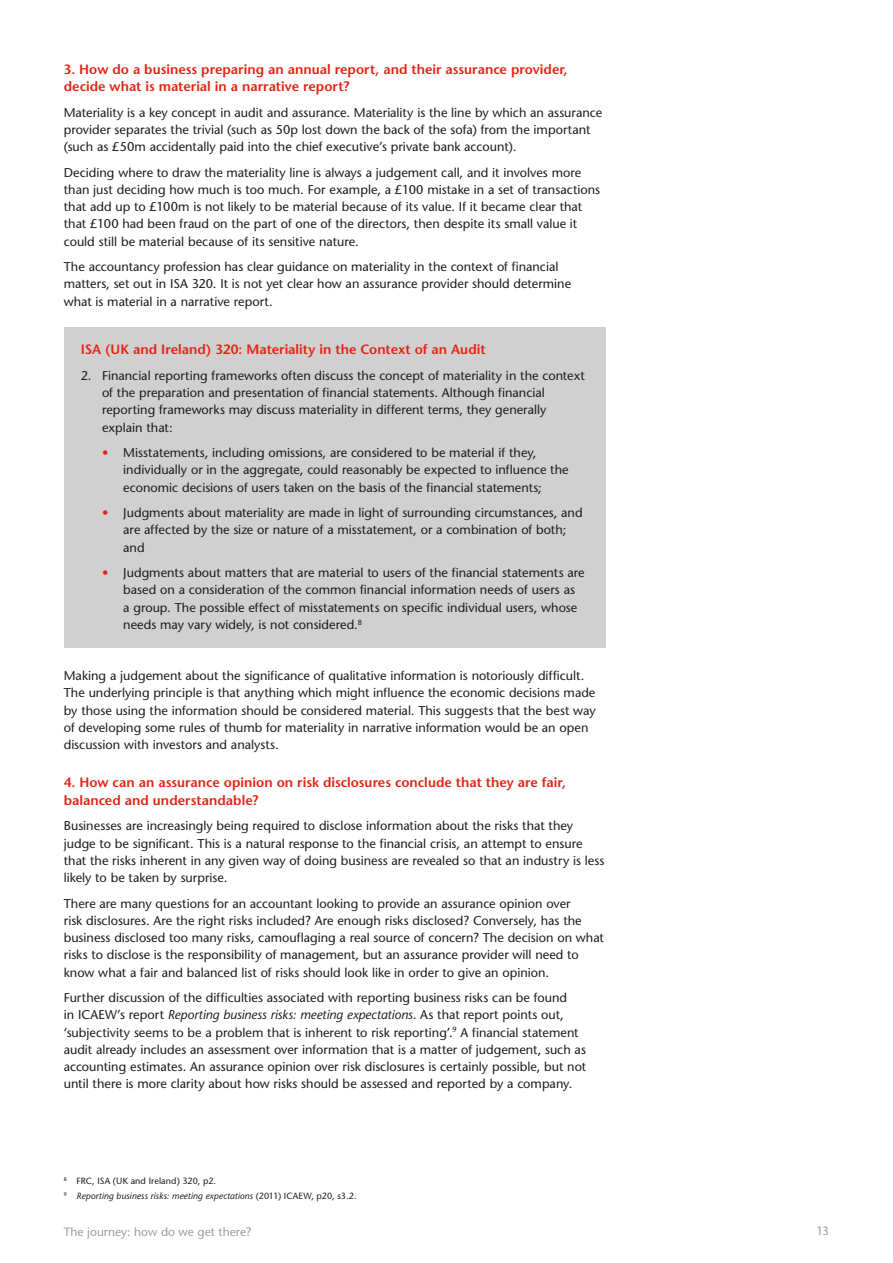
<style>
.page{position:relative;width:893px;height:1263px;background:#fff}
.page>*{position:absolute;margin:0;border:0;box-sizing:border-box;transform-origin:0 0}
.t1{font:600 13.5px/17.2px "Stone Sans Std";color:#e42313}
.t2{font:500 12.75px/17.2px "Stone Sans Std";color:#1d1d1b}
.t3{font:500 12px "Stone Sans Std";color:#9d9d9c}
.t4{font:500 9px/15.1px "Stone Sans Std";letter-spacing:.01em;color:#1d1d1b}
.s1{color:#e42313}
.s2{font-style:italic}
</style>
<div class="page">
<div style="left:64px;top:327px;width:542px;height:320px;background:#d0d0d0"></div>
<p class="t1" style="left:64px;top:60px;width:506px">3. How do a business preparing an annual report, and their assurance provider, decide what is material in a narrative report?</p>
<p class="t2" style="left:64px;top:104px;width:540px">Materiality is a key concept in audit and assurance. Materiality is the line by which an assurance provider separates the trivial (such as 50p lost down the back of the sofa) from the important (such as £50m accidentally paid into the chief executive’s private bank account).</p>
<p class="t2" style="left:64px;top:164px;width:538px">Deciding where to draw the materiality line is always a judgement call, and it involves more than just deciding how much is too much. For example, a £100 mistake in a set of transactions that add up to £100m is not likely to be material because of its value. If it became clear that that £100 had been fraud on the part of one of the directors, then despite its small value it could still be material because of its sensitive nature.</p>
<p class="t2" style="left:64px;top:258px;width:509px">The accountancy profession has clear guidance on materiality in the context of financial matters, set out in ISA 320. It is not yet clear how an assurance provider should determine what is material in a narrative report.</p>
<p class="t1" style="left:81px;top:341px;width:406px">ISA (UK and Ireland) 320: Materiality in the Context of an Audit</p>
<p class="t2" style="left:102px;top:367px;width:484px;text-indent:-21px">2. Financial reporting frameworks often discuss the concept of materiality in the context of the preparation and presentation of financial statements. Although financial reporting frameworks may discuss materiality in different terms, they generally explain that:</p>
<p class="t2" style="left:123px;top:444px;width:447px;text-indent:-21px"><span class="s1">•</span> Misstatements, including omissions, are considered to be material if they, individually or in the aggregate, could reasonably be expected to influence the economic decisions of users taken on the basis of the financial statements;</p>
<p class="t2" style="left:123px;top:504px;width:461px;text-indent:-21px"><span class="s1">•</span> Judgments about materiality are made in light of surrounding circumstances, and are affected by the size or nature of a misstatement, or a combination of both; and</p>
<p class="t2" style="left:123px;top:564px;width:463px;text-indent:-21px"><span class="s1">•</span> Judgments about matters that are material to users of the financial statements are based on a consideration of the common financial information needs of users as<br>a group. The possible effect of misstatements on specific individual users, whose needs may vary widely, is not considered.<sup>8</sup></p>
<p class="t2" style="left:64px;top:667px;width:533px">Making a judgement about the significance of qualitative information is notoriously difficult.<br>The underlying principle is that anything which might influence the economic decisions made by those using the information should be considered material. This suggests that the best way of developing some rules of thumb for materiality in narrative information would be an open discussion with investors and analysts.</p>
<p class="t1" style="left:64px;top:774px;width:504px">4. How can an assurance opinion on risk disclosures conclude that they are fair, balanced and understandable?</p>
<p class="t2" style="left:64px;top:817px;width:542px">Businesses are increasingly being required to disclose information about the risks that they judge to be significant. This is a natural response to the financial crisis, an attempt to ensure that the risks inherent in any given way of doing business are revealed so that an industry is less likely to be taken by surprise.</p>
<p class="t2" style="left:64px;top:894px;width:542px">There are many questions for an accountant looking to provide an assurance opinion over<br>risk disclosures. Are the right risks included? Are enough risks disclosed? Conversely, has the business disclosed too many risks, camouflaging a real source of concern? The decision on what risks to disclose is the responsibility of management, but an assurance provider will need to know what a fair and balanced list of risks should look like in order to give an opinion.</p>
<p class="t2" style="left:64px;top:989px;width:524px">Further discussion of the difficulties associated with reporting business risks can be found<br>in ICAEW’s report <span class="s2">Reporting business risks: meeting expectations</span>. As that report points out, ‘subjectivity seems to be a problem that is inherent to risk reporting’.<sup>9</sup> A financial statement audit already includes an assessment over information that is a matter of judgement, such as accounting estimates. An assurance opinion over risk disclosures is certainly possible, but not until there is more clarity about how risks should be assessed and reported by a company.</p>
<p class="t4" style="left:64px;top:1173px;width:294px"><sup>8</sup> FRC, ISA (UK and Ireland) 320, p2.<br><sup>9</sup> <span class="s2">Reporting business risks: meeting expectations</span> (2011) ICAEW, p20, s3.2.</p>
<p class="t3" style="left:64px;top:1224px;width:189px">The journey: how do we get there?</p>
<p class="t3" style="left:817px;top:1224px;width:14px">13</p>
</div>
